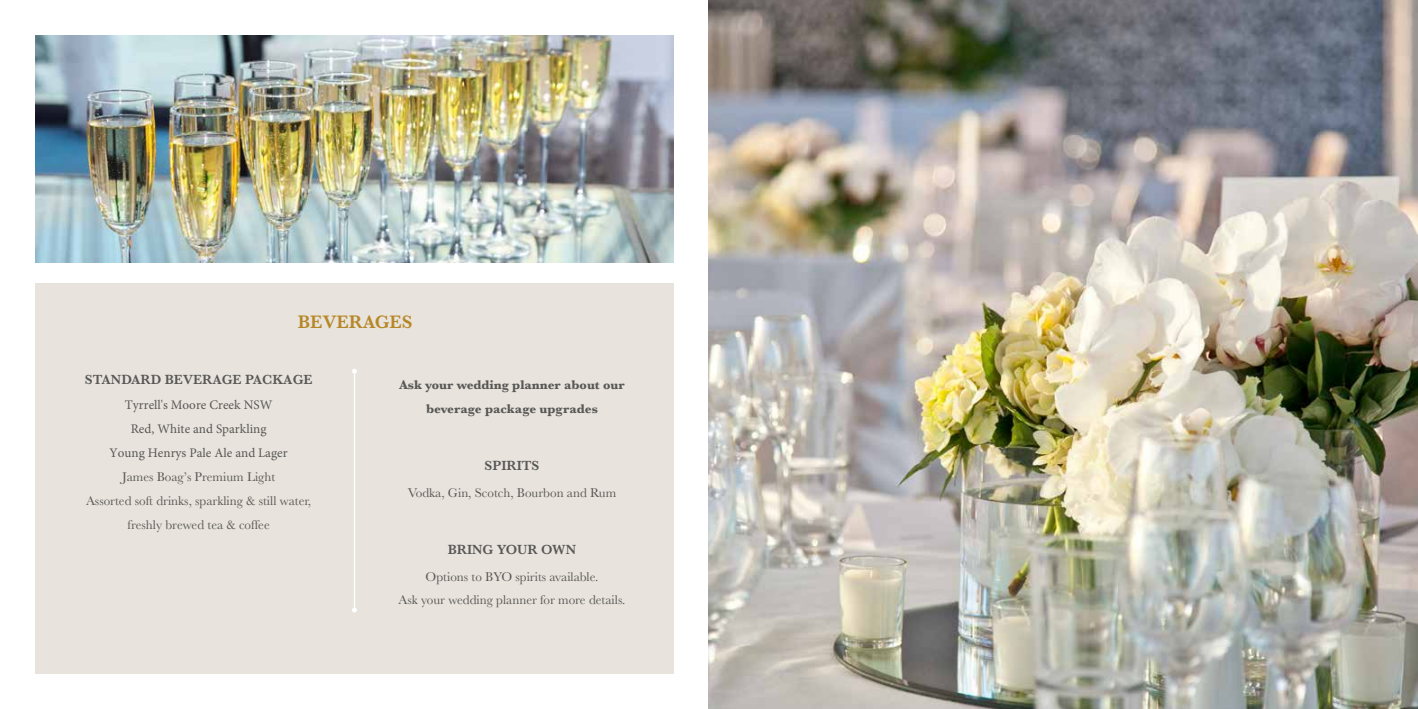
<style>
.page{position:relative;width:1418px;height:709px;background:#fff}
.page>*{position:absolute;margin:0;border:0;box-sizing:border-box;transform-origin:0 0}
.t1{font:600 18.75px "Baskerville";color:#b68727}
.t2{font:600 13.75px "Baskerville";color:#575756}
.t3{font:13.12px/24px "Baskerville";color:#575756;text-align:center}
.t4{font:13.12px/24px "Minion Pro";color:#575756;text-align:center}
.t5{font:700 13.12px/23.2px "Baskerville";color:#575756;text-align:center}
</style>
<div class="page">
<div style="left:35px;top:283px;width:638px;height:390px;background:#e8e3dc"></div>
<hr style="left:354px;top:371px;width:1px;height:239px;background:#fff">
<svg style="left:352px;top:369px;width:5px;height:5px"></svg>
<svg style="left:352px;top:607px;width:5px;height:5px"></svg>
<img style="left:35px;top:35px;width:638px;height:228px">
<img style="left:709px;top:0;width:708px;height:709px">
<h1 class="t1" style="left:298px;top:309px;width:116px">BEVERAGES</h1>
<p class="t2" style="left:85px;top:370px;width:229px">STANDARD BEVERAGE PACKAGE</p>
<p class="t4" style="left:110px;top:393px;width:180px">Tyrrell's Moore Creek NSW<br>Red, White and Sparkling<br>Young Henrys Pale Ale and Lager</p>
<p class="t3" style="left:86px;top:465px;width:226px">James Boag’s Premium Light<br>Assorted soft drinks, sparkling &amp; still water, freshly brewed tea &amp; coffee</p>
<p class="t5" style="left:399px;top:373px;width:227px">Ask your wedding planner about our beverage package upgrades</p>
<p class="t2" style="left:484px;top:455px;width:56px">SPIRITS</p>
<p class="t3" style="left:408px;top:480px;width:210px">Vodka, Gin, Scotch, Bourbon and Rum</p>
<p class="t2" style="left:448px;top:539px;width:130px">BRING YOUR OWN</p>
<p class="t3" style="left:398px;top:565px;width:228px;line-height:23.2px">Options to BYO spirits available.<br>Ask your wedding planner for more details.</p>
</div>
